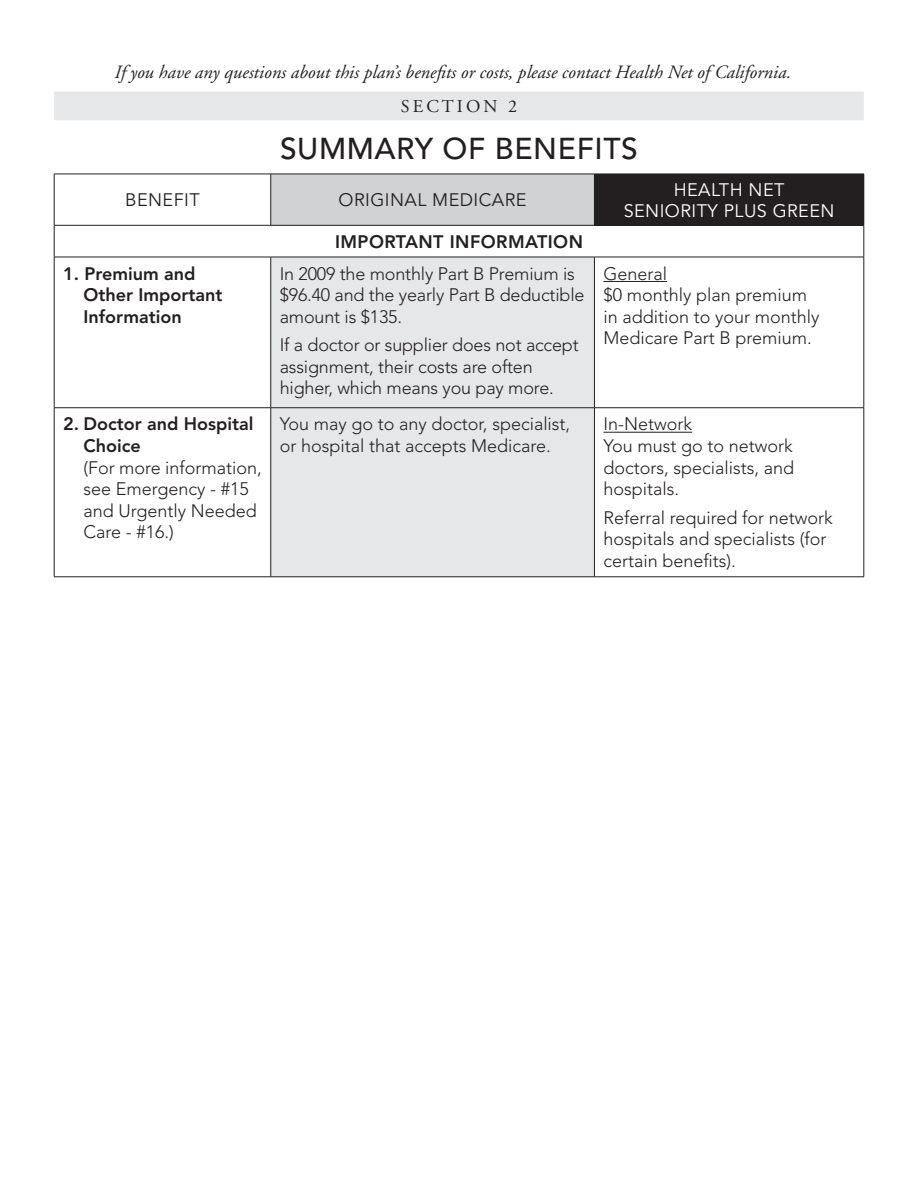
<style>
.page{position:relative;width:918px;height:1188px;background:#fff}
.page>*{position:absolute;margin:0;border:0;box-sizing:border-box;transform-origin:0 0}
.t1{font:500 30px "Avenir";letter-spacing:.02em;color:#231f20}
.t2{font:italic 18.75px "Adobe Garamond";color:#231f20}
.t3{font:300 18px/21.6px "Avenir";color:#231f20}
.t4{font:800 18px/21.6px "Avenir";letter-spacing:.005em;color:#231f20}
.t5{font:18px/21.6px "Avenir";letter-spacing:.025em;color:#fff;text-align:center}
.t6{font:18px "Avenir";letter-spacing:.025em;color:#231f20}
.t7{font:800 18px "Avenir";letter-spacing:.025em;color:#231f20}
.t8{font:18px "Adobe Garamond";letter-spacing:.17em;color:#231f20}
</style>
<div class="page">
<svg style="left:54px;top:92px;width:810px;height:485px"></svg>
<div style="left:271px;top:174px;width:323px;height:51px;background:#d1d2d4"></div>
<div style="left:594px;top:174px;width:270px;height:51px;background:#231f20"></div>
<hr style="left:54px;top:577px;width:217px;height:1px;background:#231f20">
<hr style="left:271px;top:577px;width:323px;height:1px;background:#231f20">
<hr style="left:594px;top:577px;width:270px;height:1px;background:#231f20">
<hr style="left:54px;top:174px;width:217px;height:1px;background:#231f20">
<hr style="left:54px;top:174px;width:1px;height:51px;background:#231f20">
<hr style="left:271px;top:174px;width:323px;height:1px;background:#231f20">
<hr style="left:271px;top:174px;width:1px;height:51px;background:#231f20">
<hr style="left:864px;top:174px;width:1px;height:51px;background:#231f20">
<hr style="left:54px;top:225px;width:217px;height:1px;background:#231f20">
<hr style="left:54px;top:225px;width:1px;height:32px;background:#231f20">
<hr style="left:271px;top:225px;width:323px;height:1px;background:#231f20">
<hr style="left:594px;top:225px;width:270px;height:1px;background:#231f20">
<hr style="left:864px;top:225px;width:1px;height:32px;background:#231f20">
<hr style="left:54px;top:257px;width:217px;height:1px;background:#231f20">
<hr style="left:54px;top:257px;width:1px;height:151px;background:#231f20">
<hr style="left:271px;top:257px;width:323px;height:1px;background:#231f20">
<hr style="left:271px;top:257px;width:1px;height:151px;background:#231f20">
<hr style="left:594px;top:257px;width:270px;height:1px;background:#231f20">
<hr style="left:594px;top:257px;width:1px;height:151px;background:#231f20">
<hr style="left:864px;top:257px;width:1px;height:151px;background:#231f20">
<hr style="left:54px;top:407px;width:217px;height:1px;background:#231f20">
<hr style="left:54px;top:408px;width:1px;height:169px;background:#231f20">
<hr style="left:271px;top:407px;width:323px;height:1px;background:#231f20">
<hr style="left:271px;top:408px;width:1px;height:169px;background:#231f20">
<hr style="left:594px;top:407px;width:270px;height:1px;background:#231f20">
<hr style="left:594px;top:408px;width:1px;height:169px;background:#231f20">
<hr style="left:864px;top:408px;width:1px;height:169px;background:#231f20">
<hr style="left:603px;top:281px;width:64px;height:1px;background:#231f20">
<hr style="left:603px;top:432px;width:89px;height:1px;background:#231f20">
<p class="t2" style="left:114px;top:62px;width:678px">If you have any questions about this plan’s benefits or costs, please contact Health Net of California.</p>
<p class="t8" style="left:401px;top:97px;width:118px">SECTIO N 2</p>
<h1 class="t1" style="left:280px;top:131px;width:356px">SUMMARY OF BENEFITS</h1>
<p class="t6" style="left:125px;top:190px;width:76px">BENEFIT</p>
<p class="t6" style="left:339px;top:190px;width:189px">ORIGINAL MEDICARE</p>
<p class="t5" style="left:624px;top:179px;width:212px">HEALTH NET<br>SENIORITY PLUS GREEN</p>
<p class="t7" style="left:335px;top:231px;width:250px">Important Information</p>
<p class="t4" style="left:83px;top:263px;width:140px;text-indent:-20px">1. Premium and<br>Other Important<br>Information</p>
<p class="t3" style="left:280px;top:263px;width:306px">In 2009 the monthly Part B Premium is $96.40 and the yearly Part B deductible amount is $135.</p>
<p class="t3" style="left:280px;top:334px;width:301px">If a doctor or supplier does not accept assignment, their costs are often higher, which means you pay more.</p>
<p class="t3" style="left:603px;top:263px;width:218px">General<br>$0 monthly plan premium in addition to your monthly<br>Medicare Part B premium.</p>
<p class="t4" style="left:83px;top:413px;width:171px;text-indent:-20px">2. Doctor and Hospital<br>Choice</p>
<p class="t3" style="left:83px;top:457px;width:180px">(For more information, see Emergency - #15 and Urgently Needed<br>Care - #16.)</p>
<p class="t3" style="left:280px;top:413px;width:292px">You may go to any doctor, specialist, or hospital that accepts Medicare.</p>
<p class="t3" style="left:603px;top:413px;width:192px">In-Network<br>You must go to network doctors, specialists, and hospitals.</p>
<p class="t3" style="left:603px;top:507px;width:231px">Referral required for network hospitals and specialists (for certain benefits).</p>
</div>
